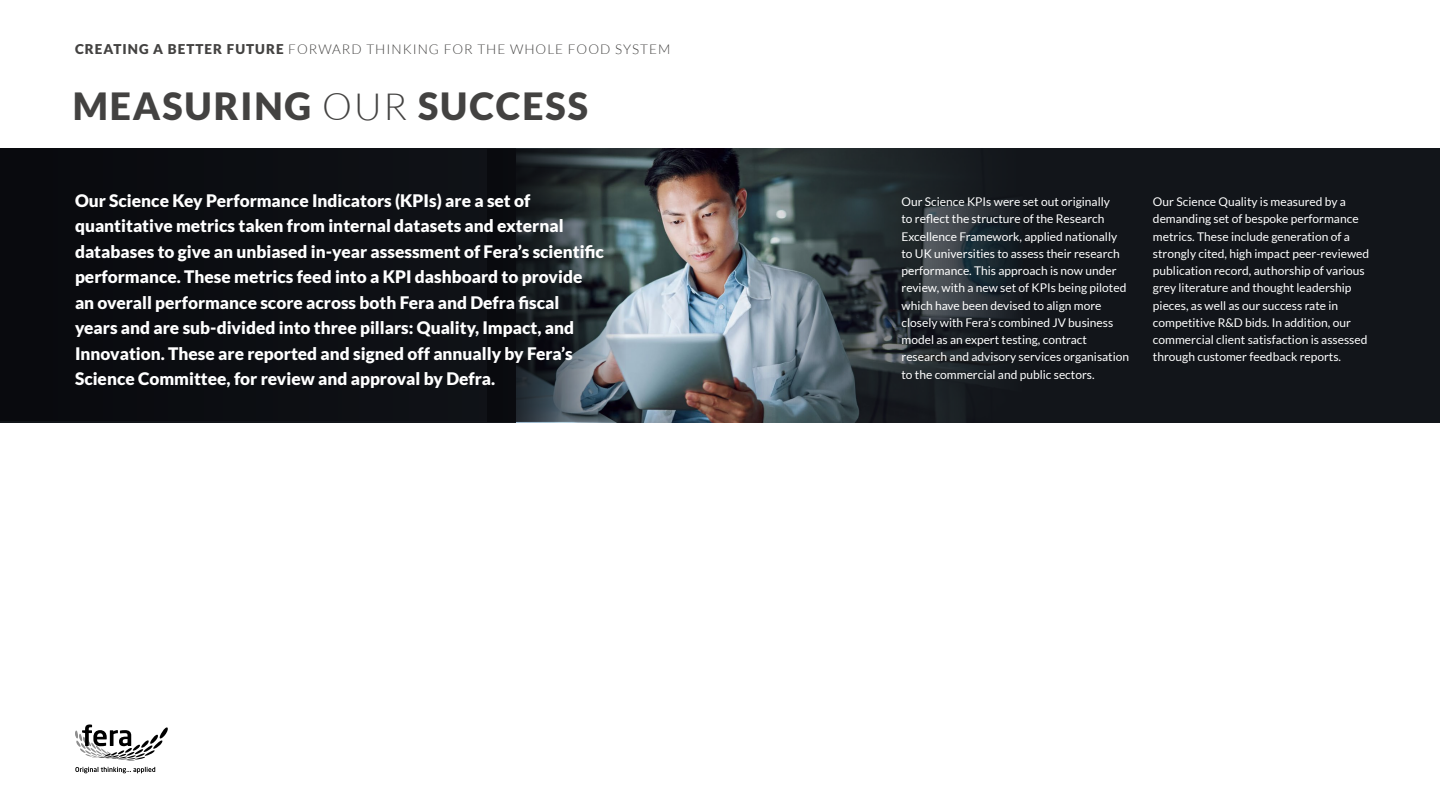
<style>
.page{position:relative;width:1440px;height:810px;background:#fff}
.page>*{position:absolute;margin:0;border:0;box-sizing:border-box;transform-origin:0 0}
.t1{font:900 37.5px "Lato";letter-spacing:.05em;color:#434241}
.t2{font:900 17.25px/25.5px "Lato";color:#fff}
.t3{font:300 13.5px "Lato";letter-spacing:.075em;color:#434241}
.t4{font:12px/17.2px "Lato";color:#fff}
.s1{font-weight:900}
.s2{font-weight:300}
</style>
<div class="page">
<div style="left:0;top:148px;width:1440px;height:275px;background:#12151a"></div>
<img style="left:516px;top:148px;width:496px;height:275px">
<div style="left:0;top:148px;width:610px;height:274px;background:#090a0e"></div>
<svg style="left:516px;top:149px;width:110px;height:273px"></svg>
<svg style="left:75px;top:724px;width:93px;height:37px"></svg>
<svg style="left:75px;top:767px;width:80px;height:6px"></svg>
<p class="t3" style="left:75px;top:42px;width:597px"><span class="s1">CREATING A BETTER FUTURE</span> FORWARD THINKING FOR THE WHOLE FOOD SYSTEM</p>
<h1 class="t1" style="left:73px;top:84px;width:517px">MEASURING <span class="s2">OUR</span> SUCCESS</h1>
<p class="t2" style="left:75px;top:187px;width:531px">Our Science Key Performance Indicators (KPIs) are a set of quantitative metrics taken from internal datasets and external databases to give an unbiased in-year assessment of Fera’s scientific performance. These metrics feed into a KPI dashboard to provide an overall performance score across both Fera and Defra fiscal years and are sub-divided into three pillars: Quality, Impact, and Innovation. These are reported and signed off annually by Fera’s Science Committee, for review and approval by Defra.</p>
<p class="t4" style="left:902px;top:193px;width:229px">Our Science KPIs were set out originally<br>to reflect the structure of the Research Excellence Framework, applied nationally to UK universities to assess their research performance. This approach is now under review, with a new set of KPIs being piloted which have been devised to align more closely with Fera’s combined JV business model as an expert testing, contract research and advisory services organisation to the commercial and public sectors.</p>
<p class="t4" style="left:1153px;top:193px;width:218px">Our Science Quality is measured by a demanding set of bespoke performance metrics. These include generation of a strongly cited, high impact peer-reviewed publication record, authorship of various grey literature and thought leadership pieces, as well as our success rate in competitive R&amp;D bids. In addition, our commercial client satisfaction is assessed through customer feedback reports.</p>
</div>
